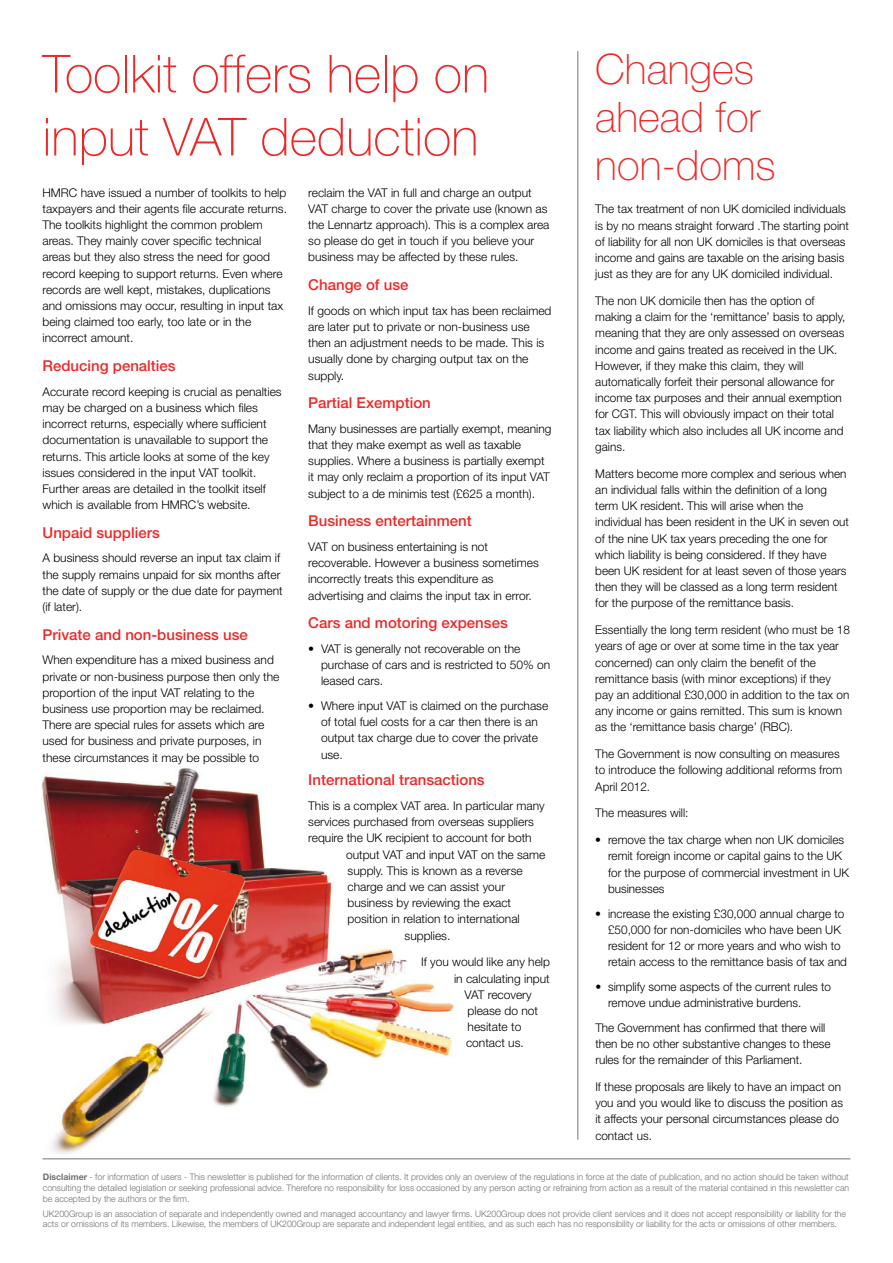
<style>
.page{position:relative;width:893px;height:1263px;background:#fff}
.page>*{position:absolute;margin:0;border:0;box-sizing:border-box;transform-origin:0 0}
.t1{font:100 52.5px/63px "Helvetica Neue";color:#ee2828}
.t2{font:100 42px/48px "Helvetica Neue";color:#ee2828}
.t3{font:500 15px "Helvetica Neue";color:#ee2828}
.t4{font:300 12px/16.2px "Helvetica Neue";color:#000}
.t5{font:300 9px/10.8px "Helvetica Neue";color:#707172;text-align:justify}
.s1{font-weight:700}
</style>
<div class="page">
<img style="left:41px;top:768px;width:441px;height:392px">
<hr style="left:43px;top:1158px;width:807px;height:1px;background:#707172">
<hr style="left:577px;top:51px;width:1px;height:1089px;background:#707172">
<h1 class="t1" style="left:43px;top:43px;width:448px">Toolkit offers help on input VAT deduction</h1>
<p class="t4" style="left:43px;top:184px;width:246px">HMRC have issued a number of toolkits to help taxpayers and their agents file accurate returns.<br>The toolkits highlight the common problem areas. They mainly cover specific technical areas but they also stress the need for good record keeping to support returns. Even where records are well kept, mistakes, duplications and omissions may occur, resulting in input tax being claimed too early, too late or in the incorrect amount.</p>
<p class="t3" style="left:43px;top:357px;width:135px">Reducing penalties</p>
<p class="t4" style="left:43px;top:383px;width:241px">Accurate record keeping is crucial as penalties may be charged on a business which files incorrect returns, especially where sufficient documentation is unavailable to support the returns. This article looks at some of the key issues considered in the input VAT toolkit.<br>Further areas are detailed in the toolkit itself which is available from HMRC’s website.</p>
<p class="t3" style="left:43px;top:523px;width:119px">Unpaid suppliers</p>
<p class="t4" style="left:43px;top:550px;width:242px">A business should reverse an input tax claim if the supply remains unpaid for six months after the date of supply or the due date for payment (if later).</p>
<p class="t3" style="left:43px;top:625px;width:207px">Private and non-business use</p>
<p class="t4" style="left:43px;top:652px;width:238px">When expenditure has a mixed business and private or non-business purpose then only the proportion of the input VAT relating to the business use proportion may be reclaimed.<br>There are special rules for assets which are used for business and private purposes, in these circumstances it may be possible to</p>
<p class="t4" style="left:308px;top:184px;width:243px">reclaim the VAT in full and charge an output VAT charge to cover the private use (known as the Lennartz approach). This is a complex area so please do get in touch if you believe your business may be affected by these rules.</p>
<p class="t3" style="left:308px;top:276px;width:102px">Change of use</p>
<p class="t4" style="left:308px;top:302px;width:245px">If goods on which input tax has been reclaimed are later put to private or non-business use then an adjustment needs to be made. This is usually done by charging output tax on the supply.</p>
<p class="t3" style="left:308px;top:394px;width:124px">Partial Exemption</p>
<p class="t4" style="left:308px;top:420px;width:245px">Many businesses are partially exempt, meaning that they make exempt as well as taxable supplies. Where a business is partially exempt it may only reclaim a proportion of its input VAT subject to a de minimis test (£625 a month).</p>
<p class="t3" style="left:308px;top:512px;width:165px">Business entertainment</p>
<p class="t4" style="left:308px;top:538px;width:232px">VAT on business entertaining is not recoverable. However a business sometimes incorrectly treats this expenditure as advertising and claims the input tax in error.</p>
<p class="t3" style="left:308px;top:614px;width:201px">Cars and motoring expenses</p>
<p class="t4" style="left:321px;top:640px;width:231px;text-indent:-13px">• VAT is generally not recoverable on the purchase of cars and is restricted to 50% on leased cars.</p>
<p class="t4" style="left:321px;top:697px;width:229px;text-indent:-13px">• Where input VAT is claimed on the purchase of total fuel costs for a car then there is an output tax charge due to cover the private use.</p>
<p class="t3" style="left:308px;top:771px;width:178px">International transactions</p>
<p class="t4" style="left:308px;top:797px;width:238px">This is a complex VAT area. In particular many services purchased from overseas suppliers require the UK recipient to account for both</p>
<p class="t4" style="left:346px;top:846px;width:201px">output VAT and input VAT on the same</p>
<p class="t4" style="left:348px;top:862px;width:177px">supply. This is known as a reverse</p>
<p class="t4" style="left:348px;top:878px;width:159px">charge and we can assist your</p>
<p class="t4" style="left:348px;top:894px;width:165px">business by reviewing the exact</p>
<p class="t4" style="left:348px;top:911px;width:174px">position in relation to international</p>
<p class="t4" style="left:405px;top:927px;width:47px">supplies.</p>
<p class="t4" style="left:421px;top:954px;width:130px">If you would like any help</p>
<p class="t4" style="left:454px;top:970px;width:97px">in calculating input</p>
<p class="t4" style="left:465px;top:986px;width:69px">VAT recovery</p>
<p class="t4" style="left:468px;top:1002px;width:72px">please do not</p>
<p class="t4" style="left:468px;top:1018px;width:55px">hesitate to</p>
<p class="t4" style="left:466px;top:1035px;width:59px">contact us.</p>
<h2 class="t2" style="left:595px;top:45px;width:182px">Changes ahead for non-doms</h2>
<p class="t4" style="left:595px;top:201px;width:255px">The tax treatment of non UK domiciled individuals is by no means straight forward .The starting point of liability for all non UK domiciles is that overseas income and gains are taxable on the arising basis just as they are for any UK domiciled individual.</p>
<p class="t4" style="left:595px;top:292px;width:252px">The non UK domicile then has the option of making a claim for the ‘remittance’ basis to apply, meaning that they are only assessed on overseas income and gains treated as received in the UK.<br>However, if they make this claim, they will automatically forfeit their personal allowance for income tax purposes and their annual exemption for CGT. This will obviously impact on their total tax liability which also includes all UK income and gains.</p>
<p class="t4" style="left:595px;top:465px;width:255px">Matters become more complex and serious when an individual falls within the definition of a long term UK resident. This will arise when the individual has been resident in the UK in seven out of the nine UK tax years preceding the one for which liability is being considered. If they have been UK resident for at least seven of those years then they will be classed as a long term resident for the purpose of the remittance basis.</p>
<p class="t4" style="left:595px;top:621px;width:256px">Essentially the long term resident (who must be 18 years of age or over at some time in the tax year concerned) can only claim the benefit of the remittance basis (with minor exceptions) if they pay an additional £30,000 in addition to the tax on any income or gains remitted. This sum is known as the ‘remittance basis charge’ (RBC).</p>
<p class="t4" style="left:595px;top:745px;width:248px">The Government is now consulting on measures to introduce the following additional reforms from<br>April 2012.</p>
<p class="t4" style="left:595px;top:805px;width:95px">The measures will:</p>
<p class="t4" style="left:608px;top:832px;width:242px;text-indent:-13px">• remove the tax charge when non UK domiciles remit foreign income or capital gains to the UK for the purpose of commercial investment in UK businesses</p>
<p class="t4" style="left:608px;top:905px;width:240px;text-indent:-13px">• increase the existing £30,000 annual charge to £50,000 for non-domiciles who have been UK resident for 12 or more years and who wish to retain access to the remittance basis of tax and</p>
<p class="t4" style="left:608px;top:978px;width:225px;text-indent:-13px">• simplify some aspects of the current rules to remove undue administrative burdens.</p>
<p class="t4" style="left:595px;top:1019px;width:237px">The Government has confirmed that there will then be no other substantive changes to these rules for the remainder of this Parliament.</p>
<p class="t4" style="left:595px;top:1078px;width:249px">If these proposals are likely to have an impact on you and you would like to discuss the position as it affects your personal circumstances please do contact us.</p>
<p class="t5" style="left:43px;top:1171px;width:808px"><span class="s1">Disclaimer</span> - for information of users - This newsletter is published for the information of clients. It provides only an overview of the regulations in force at the date of publication, and no action should be taken without consulting the detailed legislation or seeking professional advice. Therefore no responsibility for loss occasioned by any person acting or refraining from action as a result of the material contained in this newsletter can be accepted by the authors or the firm.</p>
<p class="t5" style="left:43px;top:1208px;width:805px">UK200Group is an association of separate and independently owned and managed accountancy and lawyer firms. UK200Group does not provide client services and it does not accept responsibility or liability for the acts or omissions of its members. Likewise, the members of UK200Group are separate and independent legal entities, and as such each has no responsibility or liability for the acts or omissions of other members.</p>
</div>
